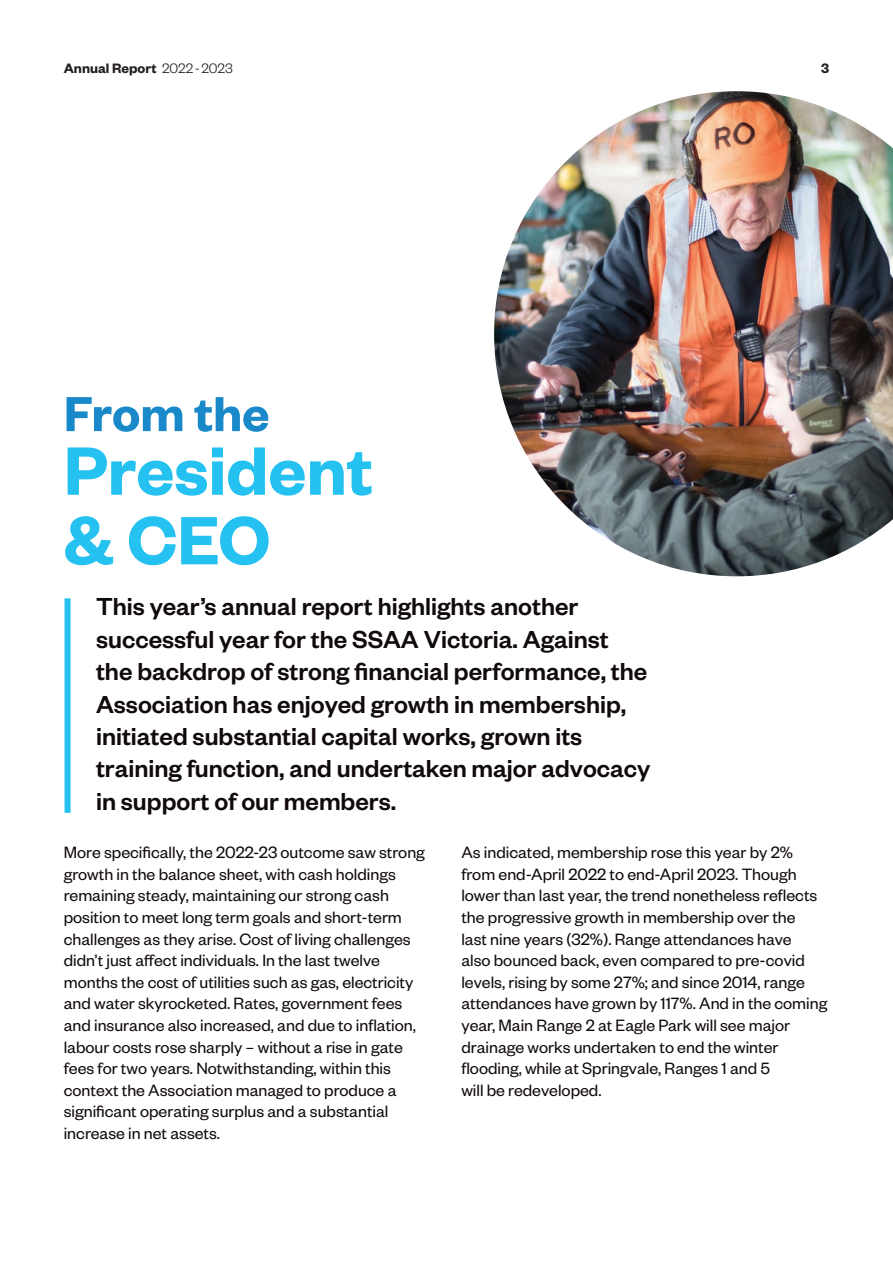
<style>
.page{position:relative;width:893px;height:1263px;background:#fff}
.page>*{position:absolute;margin:0;border:0;box-sizing:border-box;transform-origin:0 0}
.t1{font:600 75px "Founders Grotesk";color:#24c1f1}
.t2{font:600 54px "Founders Grotesk";color:#1989c9}
.Intro_Para{font:500 27px/32.4px "Founders Grotesk";color:#110a0c}
.New_Paragraph{font:18px/21.6px "Founders Grotesk";color:#110a0c}
.t3{font:600 15px "Founders Grotesk";color:#231f20}
.s1{font-weight:300}
</style>
<div class="page">
<img style="left:494px;top:91px;width:399px;height:485px">
<div style="left:65px;top:598px;width:6px;height:215px;background:#24c1f1"></div>
<p class="t3" style="left:64px;top:59px;width:170px">Annual Report <span class="s1">2022 - 2023</span></p>
<p class="t3" style="left:821px;top:59px;width:10px">3</p>
<p class="t2" style="left:64px;top:380px;width:207px">From the</p>
<p class="t1" style="left:64px;top:423px;width:311px">President</p>
<p class="t1" style="left:64px;top:493px;width:208px">&amp; CEO</p>
<p class="Intro_Para" style="left:96px;top:589px;width:556px">This year’s annual report highlights another successful year for the SSAA Victoria. Against the backdrop of strong financial performance, the Association has enjoyed growth in membership, initiated substantial capital works, grown its training function, and undertaken major advocacy in support of our members.</p>
<p class="New_Paragraph" style="left:64px;top:841px;width:363px">More specifically, the 2022-23 outcome saw strong growth in the balance sheet, with cash holdings remaining steady, maintaining our strong cash position to meet long term goals and short-term challenges as they arise. Cost of living challenges didn’t just affect individuals. In the last twelve months the cost of utilities such as gas, electricity and water skyrocketed. Rates, government fees and insurance also increased, and due to inflation, labour costs rose sharply – without a rise in gate fees for two years. Notwithstanding, within this context the Association managed to produce a significant operating surplus and a substantial increase in net assets.</p>
<p class="New_Paragraph" style="left:461px;top:841px;width:367px">As indicated, membership rose this year by 2% from end-April 2022 to end-April 2023. Though lower than last year, the trend nonetheless reflects the progressive growth in membership over the<br>last nine years (32%). Range attendances have<br>also bounced back, even compared to pre-covid levels, rising by some 27%; and since 2014, range attendances have grown by 117%. And in the coming year, Main Range 2 at Eagle Park will see major drainage works undertaken to end the winter flooding, while at Springvale, Ranges 1 and 5<br>will be redeveloped.</p>
</div>
